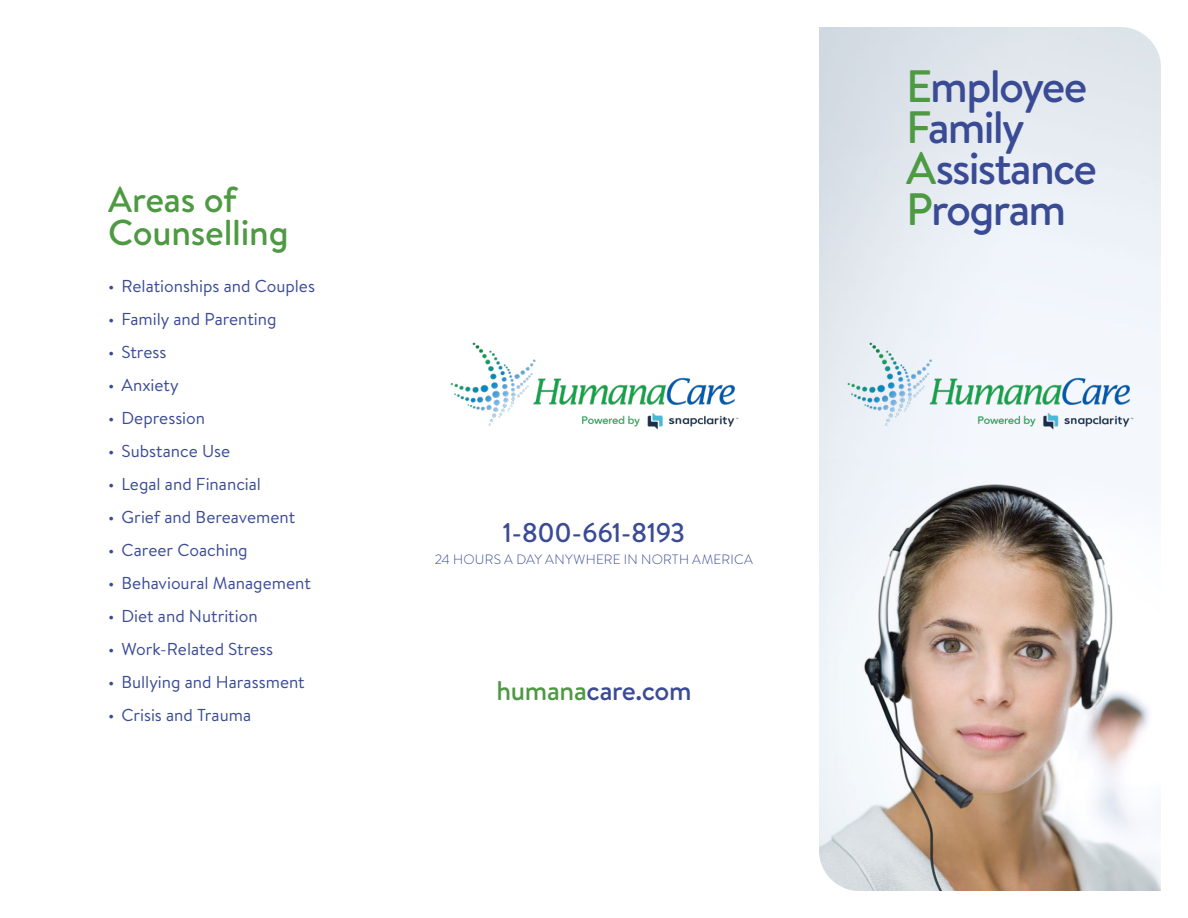
<style>
.page{position:relative;width:1188px;height:918px;background:#fff}
.page>*{position:absolute;margin:0;border:0;box-sizing:border-box;transform-origin:0 0}
.HC_Brochure_Cover_He{font:500 45.3px/41px "Brandon Text";letter-spacing:-.04em;color:#3a4b96}
.HC_Brochure_Medium_G{font:500 36px "Brandon Text";letter-spacing:-.005em;color:#4d9a42}
.HC_Telephone{font:500 27px "Brandon Text";letter-spacing:-.025em;color:#3a4b96}
.HC_Brochure_large_LI{font:500 27px "Brandon Text";letter-spacing:-.015em;color:#3a4b96}
.t1{font:17.25px "Brandon Text";color:#3a4b96}
.HC_Brochure_Phone_su{font:300 13.5px "Brandon Text";letter-spacing:.02em;color:#3a4b96}
.s1{color:#4d9a42}
</style>
<div class="page">
<img style="left:819px;top:27px;width:342px;height:864px">
<img style="left:845px;top:329px;width:290px;height:105px">
<img style="left:450px;top:342px;width:289px;height:88px">
<h1 class="HC_Brochure_Cover_He" style="left:906px;top:65px;width:193px"><span class="s1">E</span>mployee<br><span class="s1">F</span>amily<br><span class="s1">A</span>ssistance</h1>
<h2 class="HC_Brochure_Medium_G" style="left:108px;top:175px;width:131px">Areas of</h2>
<h1 class="HC_Brochure_Cover_He" style="left:906px;top:188px;width:162px"><span class="s1">P</span>rogram</h1>
<h2 class="HC_Brochure_Medium_G" style="left:108px;top:208px;width:182px">Counselling</h2>
<p class="t1" style="left:108px;top:274px;width:209px">• Relationships and Couples</p>
<p class="t1" style="left:108px;top:307px;width:170px">• Family and Parenting</p>
<p class="t1" style="left:108px;top:340px;width:60px">• Stress</p>
<p class="t1" style="left:108px;top:373px;width:72px">• Anxiety</p>
<p class="t1" style="left:108px;top:406px;width:99px">• Depression</p>
<p class="t1" style="left:108px;top:439px;width:124px">• Substance Use</p>
<p class="t1" style="left:108px;top:472px;width:155px">• Legal and Financial</p>
<p class="t1" style="left:108px;top:505px;width:189px">• Grief and Bereavement</p>
<p class="t1" style="left:108px;top:538px;width:141px">• Career Coaching</p>
<p class="t1" style="left:108px;top:571px;width:204px">• Behavioural Management</p>
<p class="t1" style="left:108px;top:604px;width:151px">• Diet and Nutrition</p>
<p class="t1" style="left:108px;top:637px;width:167px">• Work-Related Stress</p>
<p class="t1" style="left:108px;top:670px;width:198px">• Bullying and Harassment</p>
<p class="t1" style="left:108px;top:703px;width:145px">• Crisis and Trauma</p>
<h2 class="HC_Telephone" style="left:503px;top:514px;width:184px">1-800-661-8193</h2>
<p class="HC_Brochure_Phone_su" style="left:435px;top:550px;width:320px">24 HOURS A DAY ANYWHERE IN NORTH AMERICA</p>
<h2 class="HC_Brochure_large_LI" style="left:496px;top:672px;width:197px"><span class="s1">humana</span>care.com</h2>
</div>
